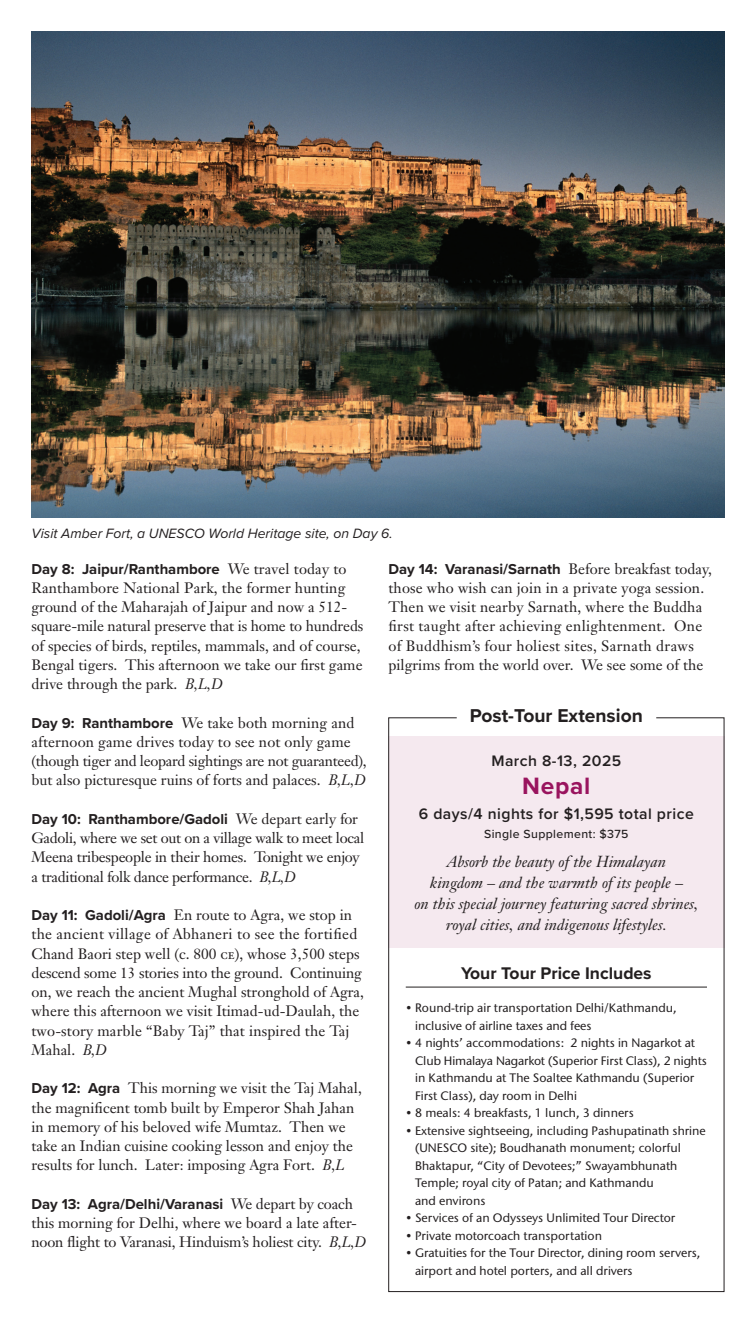
<style>
.page{position:relative;width:756px;height:1323px;background:#fff}
.page>*{position:absolute;margin:0;border:0;box-sizing:border-box;transform-origin:0 0}
.t1{font:700 24.5px "Proxima Nova";letter-spacing:.03em;color:#99145e}
.t2{font:700 19.25px "Proxima Nova";color:#231f20}
.t3{font:700 17.5px "Proxima Nova";color:#231f20}
.t4{font:italic 15.75px/21px "Janson Text LT Pro";color:#231f20;text-align:center}
.t5{font:600 15.75px "Proxima Nova";letter-spacing:.03em;color:#231f20}
.t6{font:14.88px/19.2px "Janson Text LT Pro";color:#231f20}
.t7{font:14.88px/19.2px "Janson Text LT Pro";letter-spacing:-.02em;color:#231f20}
.t8{font:italic 14px "Proxima Nova";color:#231f20}
.Bullets{font:500 12.25px/17.5px "Stone Sans ITC Std";color:#231f20}
.t9{font:500 12.25px "Proxima Nova";letter-spacing:.03em;color:#231f20}
.s1{font-family:"Proxima Nova";font-weight:700}
.s2{font-style:italic}
</style>
<div class="page">
<img style="left:32px;top:32px;width:692px;height:486px">
<svg style="left:388px;top:717px;width:337px;height:575px"></svg>
<p class="t8" style="left:32px;top:523px;width:363px">Visit Amber Fort, a UNESCO World Heritage site, on Day 6.</p>
<p class="t6" style="left:388px;top:559px;width:325px"><span class="s1">Day 14: Varanasi/Sarnath</span> Before breakfast today, those who wish can join in a private yoga session.<br>Then we visit nearby Sarnath, where the Buddha first taught after achieving enlightenment. One of Buddhism’s four holiest sites, Sarnath draws pilgrims from the world over. We see some of the</p>
<p class="t6" style="left:32px;top:559px;width:333px"><span class="s1">Day 8: Jaipur/Ranthambore</span> We travel today to Ranthambore National Park, the former hunting ground of the Maharajah of Jaipur and now a 512- square-mile natural preserve that is home to hundreds of species of birds, reptiles, mammals, and of course, Bengal tigers. This afternoon we take our first game drive through the park. <span class="s2">B,L,D</span></p>
<p class="t6" style="left:32px;top:713px;width:337px"><span class="s1">Day 9: Ranthambore</span> We take both morning and afternoon game drives today to see not only game (though tiger and leopard sightings are not guaranteed), but also picturesque ruins of forts and palaces. <span class="s2">B,L,D</span></p>
<p class="t7" style="left:32px;top:809px;width:334px"><span class="s1">Day 10: Ranthambore/Gadoli</span> We depart early for Gadoli, where we set out on a village walk to meet local Meena tribespeople in their homes. Tonight we enjoy a traditional folk dance performance. <span class="s2">B,L,D</span></p>
<p class="t6" style="left:32px;top:905px;width:334px"><span class="s1">Day 11: Gadoli/Agra</span> En route to Agra, we stop in the ancient village of Abhaneri to see the fortified Chand Baori step well (c. 800 ce), whose 3,500 steps descend some 13 stories into the ground. Continuing on, we reach the ancient Mughal stronghold of Agra, where this afternoon we visit Itimad-ud-Daulah, the two-story marble “Baby Taj” that inspired the Taj Mahal. <span class="s2">B,D</span></p>
<p class="t6" style="left:32px;top:1079px;width:332px"><span class="s1">Day 12: Agra</span> This morning we visit the Taj Mahal, the magnificent tomb built by Emperor Shah Jahan in memory of his beloved wife Mumtaz. Then we take an Indian cuisine cooking lesson and enjoy the results for lunch. Later: imposing Agra Fort. <span class="s2">B,L</span></p>
<p class="t6" style="left:32px;top:1194px;width:336px"><span class="s1">Day 13: Agra/Delhi/Varanasi</span> We depart by coach this morning for Delhi, where we board a late after&shy;noon flight to Varanasi, Hinduism’s holiest city. <span class="s2">B,L,D</span></p>
<p class="t2" style="left:470px;top:702px;width:175px">Post-Tour Extension</p>
<p class="t5" style="left:491px;top:749px;width:131px">March 8-13, 2025</p>
<p class="t1" style="left:522px;top:768px;width:70px">Nepal</p>
<p class="t5" style="left:419px;top:802px;width:276px">6 days/4 nights for $1,595 total price</p>
<p class="t9" style="left:484px;top:825px;width:146px">Single Supplement: $375</p>
<p class="t4" style="left:415px;top:851px;width:285px">Absorb the beauty of the Himalayan<br>kingdom – and the warmth of its people –<br>on this special journey featuring sacred shrines, royal cities, and indigenous lifestyles.</p>
<p class="t3" style="left:461px;top:960px;width:192px">Your Tour Price Includes</p>
<p class="Bullets" style="left:415px;top:999px;width:263px;text-indent:-9px">• Round-trip air transportation Delhi/Kathmandu, inclusive of airline taxes and fees</p>
<p class="Bullets" style="left:415px;top:1034px;width:293px;text-indent:-9px">• 4 nights’ accommodations: 2 nights in Nagarkot at Club Himalaya Nagarkot (Superior First Class), 2 nights in Kathmandu at The Soaltee Kathmandu (Superior First Class), day room in Delhi</p>
<p class="Bullets" style="left:406px;top:1104px;width:229px">• 8 meals: 4 breakfasts, 1 lunch, 3 dinners</p>
<p class="Bullets" style="left:415px;top:1121px;width:292px;text-indent:-9px">• Extensive sightseeing, including Pashupatinath shrine (UNESCO site); Boudhanath monument; colorful Bhaktapur, “City of Devotees;” Swayambhunath Temple; royal city of Patan; and Kathmandu<br>and environs</p>
<p class="Bullets" style="left:406px;top:1209px;width:271px">• Services of an Odysseys Unlimited Tour Director</p>
<p class="Bullets" style="left:406px;top:1226px;width:198px">• Private motorcoach transportation</p>
<p class="Bullets" style="left:415px;top:1244px;width:287px;text-indent:-9px">• Gratuities for the Tour Director, dining room servers, airport and hotel porters, and all drivers</p>
</div>
